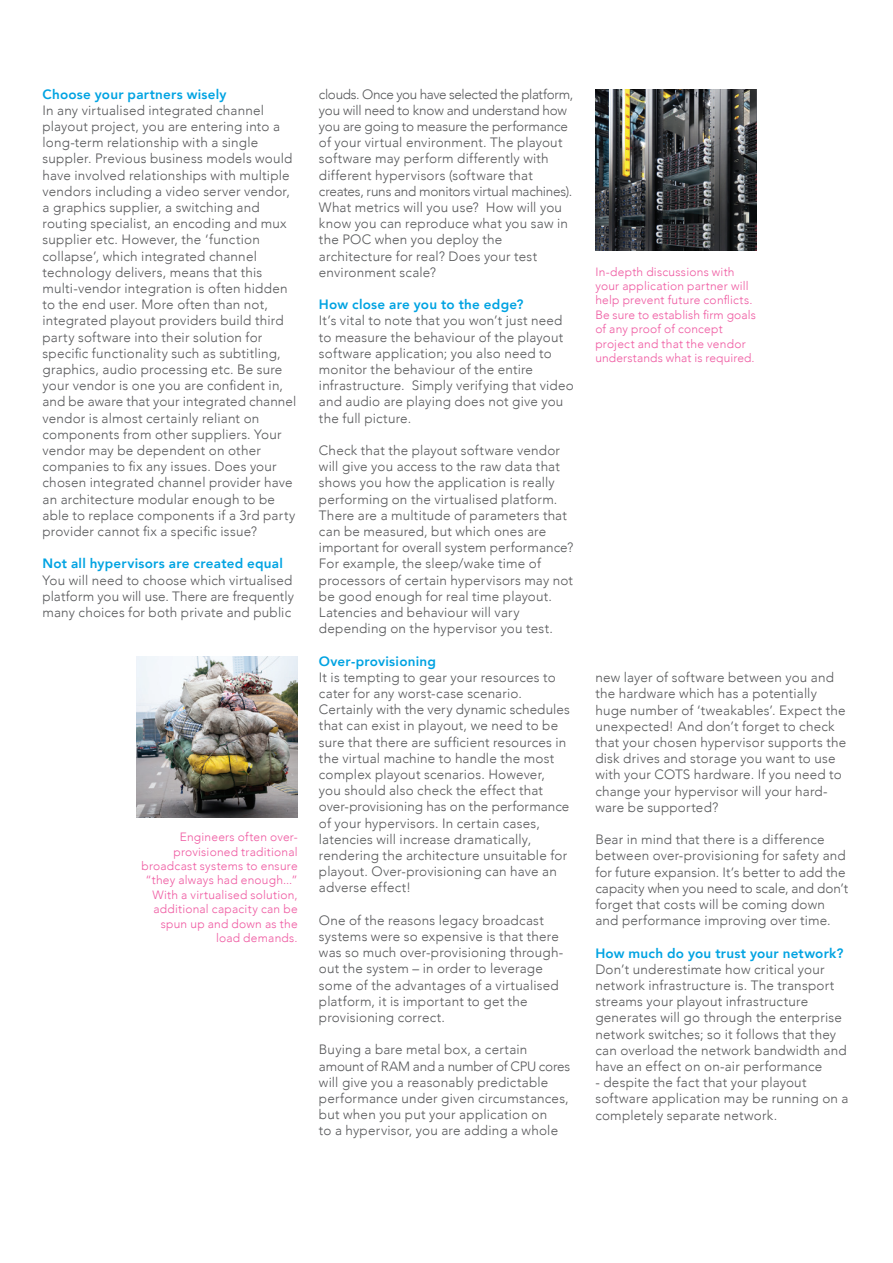
<style>
.page{position:relative;width:893px;height:1263px;background:#fff}
.page>*{position:absolute;margin:0;border:0;box-sizing:border-box;transform-origin:0 0}
.t1{font:300 13.5px/16.2px "Avenir";letter-spacing:.015em;color:#57585a}
.t2{font:800 13.5px "Avenir";letter-spacing:.015em;color:#00a3e2}
.t3{font:300 12px/14.4px "Avenir";letter-spacing:.02em;color:#ef59a1}
</style>
<div class="page">
<img style="left:595px;top:89px;width:162px;height:162px">
<img style="left:136px;top:656px;width:162px;height:162px">
<p class="t2" style="left:43px;top:85px;width:185px">Choose your partners wisely</p>
<p class="t1" style="left:43px;top:102px;width:255px">In any virtualised integrated channel playout project, you are entering into a long-term relationship with a single suppler. Previous business models would have involved relationships with multiple vendors including a video server vendor, a graphics supplier, a switching and routing specialist, an encoding and mux supplier etc. However, the ‘function collapse’, which integrated channel technology delivers, means that this multi-vendor integration is often hidden to the end user. More often than not, integrated playout providers build third party software into their solution for specific functionality such as subtitling, graphics, audio processing etc. Be sure your vendor is one you are confident in, and be aware that your integrated channel vendor is almost certainly reliant on components from other suppliers. Your vendor may be dependent on other companies to fix any issues. Does your chosen integrated channel provider have an architecture modular enough to be able to replace components if a 3rd party provider cannot fix a specific issue?</p>
<p class="t2" style="left:43px;top:555px;width:242px">Not all hypervisors are created equal</p>
<p class="t1" style="left:43px;top:572px;width:253px;text-align:justify">You will need to choose which virtualised platform you will use. There are frequently many choices for both private and public</p>
<p class="t3" style="left:142px;top:830px;width:158px;text-align:right">Engineers often over&shy;provisioned traditional broadcast systems to ensure “they always had enough...”<br>With a virtualised solution, additional capacity can be spun up and down as the load demands.</p>
<p class="t1" style="left:319px;top:86px;width:256px">clouds. Once you have selected the platform, you will need to know and understand how you are going to measure the performance of your virtual environment. The playout software may perform differently with different hypervisors (software that creates, runs and monitors virtual machines).<br>What metrics will you use? How will you know you can reproduce what you saw in the POC when you deploy the architecture for real? Does your test environment scale?</p>
<p class="t2" style="left:319px;top:296px;width:206px">How close are you to the edge?</p>
<p class="t1" style="left:319px;top:313px;width:256px">It’s vital to note that you won’t just need to measure the behaviour of the playout software application; you also need to monitor the behaviour of the entire infrastructure. Simply verifying that video and audio are playing does not give you the full picture.</p>
<p class="t1" style="left:319px;top:443px;width:256px">Check that the playout software vendor will give you access to the raw data that shows you how the application is really performing on the virtualised platform.<br>There are a multitude of parameters that can be measured, but which ones are important for overall system performance?<br>For example, the sleep/wake time of processors of certain hypervisors may not be good enough for real time playout.<br>Latencies and behaviour will vary depending on the hypervisor you test.</p>
<p class="t2" style="left:319px;top:652px;width:118px">Over-provisioning</p>
<p class="t1" style="left:319px;top:669px;width:252px">It is tempting to gear your resources to cater for any worst-case scenario.<br>Certainly with the very dynamic schedules that can exist in playout, we need to be sure that there are sufficient resources in the virtual machine to handle the most complex playout scenarios. However, you should also check the effect that over-provisioning has on the performance of your hypervisors. In certain cases, latencies will increase dramatically, rendering the architecture unsuitable for playout. Over-provisioning can have an adverse effect!</p>
<p class="t1" style="left:319px;top:912px;width:246px">One of the reasons legacy broadcast systems were so expensive is that there was so much over-provisioning through&shy;out the system – in order to leverage some of the advantages of a virtualised platform, it is important to get the provisioning correct.</p>
<p class="t1" style="left:319px;top:1042px;width:253px">Buying a bare metal box, a certain amount of RAM and a number of CPU cores will give you a reasonably predictable performance under given circumstances, but when you put your application on<br>to a hypervisor, you are adding a whole</p>
<p class="t3" style="left:595px;top:265px;width:162px">In-depth discussions with your application partner will help prevent future conflicts.<br>Be sure to establish firm goals of any proof of concept project and that the vendor understands what is required.</p>
<p class="t1" style="left:595px;top:670px;width:252px">new layer of software between you and the hardware which has a potentially huge number of ‘tweakables’. Expect the unexpected! And don’t forget to check that your chosen hypervisor supports the disk drives and storage you want to use with your COTS hardware. If you need to change your hypervisor will your hard&shy;ware be supported?</p>
<p class="t1" style="left:595px;top:832px;width:254px">Bear in mind that there is a difference between over-provisioning for safety and for future expansion. It’s better to add the capacity when you need to scale, and don’t forget that costs will be coming down and performance improving over time.</p>
<p class="t2" style="left:595px;top:944px;width:250px">How much do you trust your network?</p>
<p class="t1" style="left:595px;top:961px;width:253px">Don’t underestimate how critical your network infrastructure is. The transport streams your playout infrastructure generates will go through the enterprise network switches; so it follows that they can overload the network bandwidth and have an effect on on-air performance</p>
<p class="t1" style="left:595px;top:1075px;width:255px">- despite the fact that your playout software application may be running on a completely separate network.</p>
</div>
